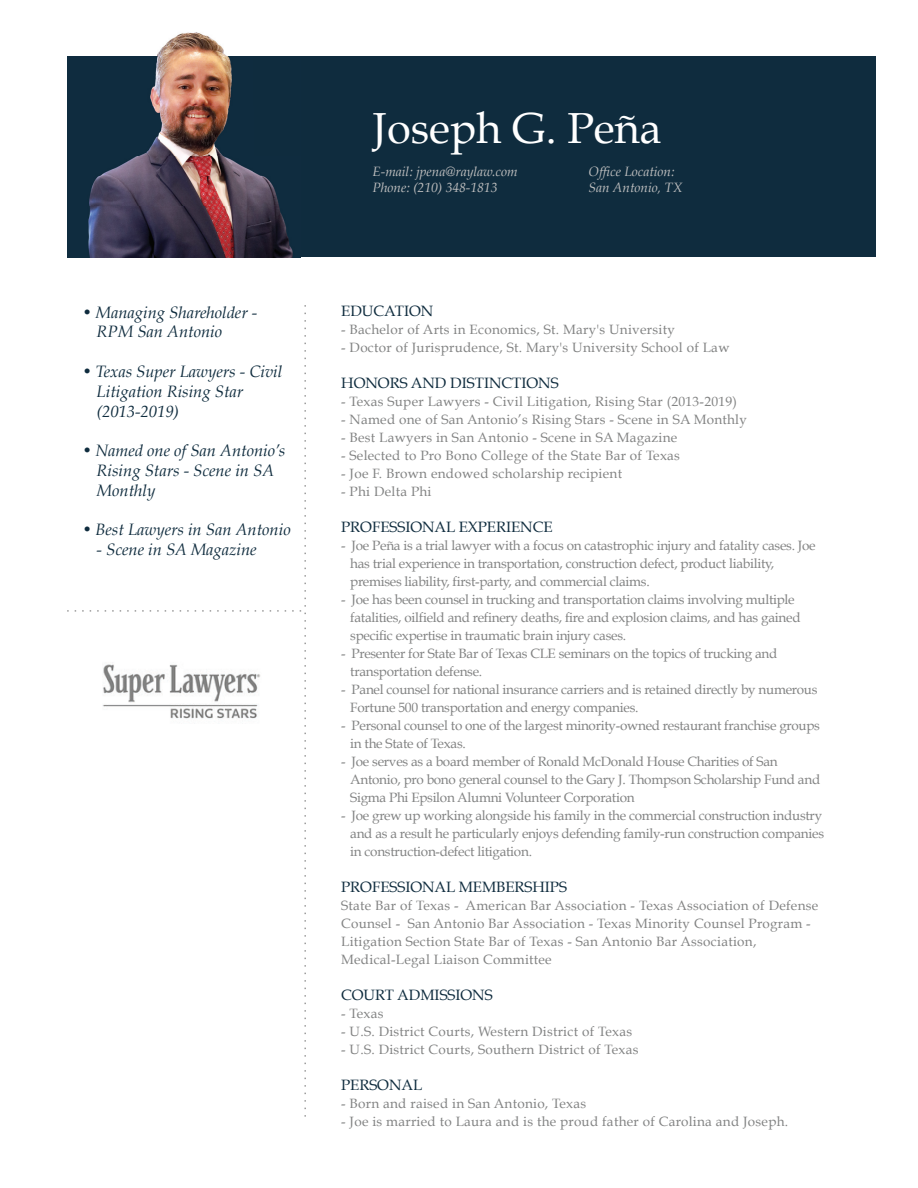
<style>
.page{position:relative;width:918px;height:1188px;background:#fff}
.page>*{position:absolute;margin:0;border:0;box-sizing:border-box;transform-origin:0 0}
.t1{font:43.5px "Book Antiqua";color:#fff}
.t2{font:italic 16.5px/19.8px "Book Antiqua";color:#0f2c3e}
.t3{font:15px "Book Antiqua";color:#0f2c3e}
.t4{font:13.5px/18px "Book Antiqua";letter-spacing:-.02em;color:#828383}
.t5{font:13.5px/18px "Book Antiqua";letter-spacing:.02em;color:#828383}
.t6{font:italic 13.5px/16.2px "Book Antiqua";color:#c0c0c0}
</style>
<div class="page">
<div style="left:67px;top:56px;width:809px;height:201px;background:#0f2c3e"></div>
<img style="left:102px;top:664px;width:159px;height:55px">
<img style="left:158px;top:32px;width:69px;height:24px">
<img style="left:111px;top:257px;width:95px;height:1px">
<img style="left:205px;top:257px;width:95px;height:1px">
<img style="left:88px;top:56px;width:205px;height:201px">
<p class="t2" style="left:97px;top:302px;width:162px;text-indent:-13px">• Managing Shareholder -<br>RPM San Antonio</p>
<p class="t2" style="left:97px;top:362px;width:187px;text-indent:-13px">• Texas Super Lawyers - Civil<br>Litigation Rising Star (2013-2019)</p>
<p class="t2" style="left:97px;top:441px;width:190px;text-indent:-13px">• Named one of San Antonio’s<br>Rising Stars - Scene in SA<br>Monthly</p>
<p class="t2" style="left:83px;top:520px;width:209px">• Best Lawyers in San Antonio</p>
<p class="t2" style="left:97px;top:540px;width:162px">- Scene in SA Magazine</p>
<h1 class="t1" style="left:373px;top:101px;width:290px">Joseph G. Peña</h1>
<p class="t6" style="left:373px;top:163px;width:146px">E-mail: jpena@raylaw.com<br>Phone: (210) 348-1813</p>
<p class="t6" style="left:589px;top:163px;width:96px">Office Location:<br>San Antonio, TX</p>
<p class="t3" style="left:341px;top:302px;width:94px">EDUCATION</p>
<p class="t5" style="left:341px;top:320px;width:335px">- Bachelor of Arts in Economics, St. Mary's University</p>
<p class="t5" style="left:341px;top:338px;width:390px">- Doctor of Jurisprudence, St. Mary's University School of Law</p>
<p class="t3" style="left:341px;top:374px;width:219px">HONORS AND DISTINCTIONS</p>
<p class="t5" style="left:341px;top:392px;width:397px">- Texas Super Lawyers - Civil Litigation, Rising Star (2013-2019)</p>
<p class="t5" style="left:341px;top:410px;width:407px">- Named one of San Antonio’s Rising Stars - Scene in SA Monthly</p>
<p class="t5" style="left:341px;top:428px;width:338px">- Best Lawyers in San Antonio - Scene in SA Magazine</p>
<p class="t5" style="left:341px;top:446px;width:340px">- Selected to Pro Bono College of the State Bar of Texas</p>
<p class="t5" style="left:341px;top:464px;width:282px">- Joe F. Brown endowed scholarship recipient</p>
<p class="t5" style="left:341px;top:482px;width:92px">- Phi Delta Phi</p>
<p class="t3" style="left:341px;top:518px;width:213px">PROFESSIONAL EXPERIENCE</p>
<p class="t4" style="left:350px;top:536px;width:467px;text-indent:-9px">- Joe Peña is a trial lawyer with a focus on catastrophic injury and fatality cases. Joe has trial experience in transportation, construction defect, product liability, premises liability, first-party, and commercial claims.</p>
<p class="t4" style="left:350px;top:590px;width:452px;text-indent:-9px">- Joe has been counsel in trucking and transportation claims involving multiple fatalities, oilfield and refinery deaths, fire and explosion claims, and has gained specific expertise in traumatic brain injury cases.</p>
<p class="t4" style="left:350px;top:644px;width:429px;text-indent:-9px">- Presenter for State Bar of Texas CLE seminars on the topics of trucking and transportation defense.</p>
<p class="t4" style="left:350px;top:680px;width:469px;text-indent:-9px">- Panel counsel for national insurance carriers and is retained directly by numerous<br>Fortune 500 transportation and energy companies.</p>
<p class="t4" style="left:350px;top:716px;width:471px;text-indent:-9px">- Personal counsel to one of the largest minority-owned restaurant franchise groups in the State of Texas.</p>
<p class="t4" style="left:350px;top:752px;width:472px;text-indent:-9px">- Joe serves as a board member of Ronald McDonald House Charities of San<br>Antonio, pro bono general counsel to the Gary J. Thompson Scholarship Fund and<br>Sigma Phi Epsilon Alumni Volunteer Corporation</p>
<p class="t4" style="left:350px;top:806px;width:475px;text-indent:-9px">- Joe grew up working alongside his family in the commercial construction industry and as a result he particularly enjoys defending family-run construction companies in construction-defect litigation.</p>
<p class="t3" style="left:341px;top:878px;width:227px">PROFESSIONAL MEMBERSHIPS</p>
<p class="t5" style="left:341px;top:896px;width:479px">State Bar of Texas - American Bar Association - Texas Association of Defense Counsel - San Antonio Bar Association - Texas Minority Counsel Program - Litigation Section State Bar of Texas - San Antonio Bar Association, Medical-Legal Liaison Committee</p>
<p class="t3" style="left:341px;top:986px;width:153px">COURT ADMISSIONS</p>
<p class="t4" style="left:341px;top:1004px;width:44px">- Texas</p>
<p class="t5" style="left:341px;top:1022px;width:292px">- U.S. District Courts, Western District of Texas</p>
<p class="t5" style="left:341px;top:1040px;width:299px">- U.S. District Courts, Southern District of Texas</p>
<p class="t3" style="left:341px;top:1076px;width:83px">PERSONAL</p>
<p class="t5" style="left:341px;top:1094px;width:247px">- Born and raised in San Antonio, Texas</p>
<p class="t5" style="left:341px;top:1112px;width:449px">- Joe is married to Laura and is the proud father of Carolina and Joseph.</p>
</div>
